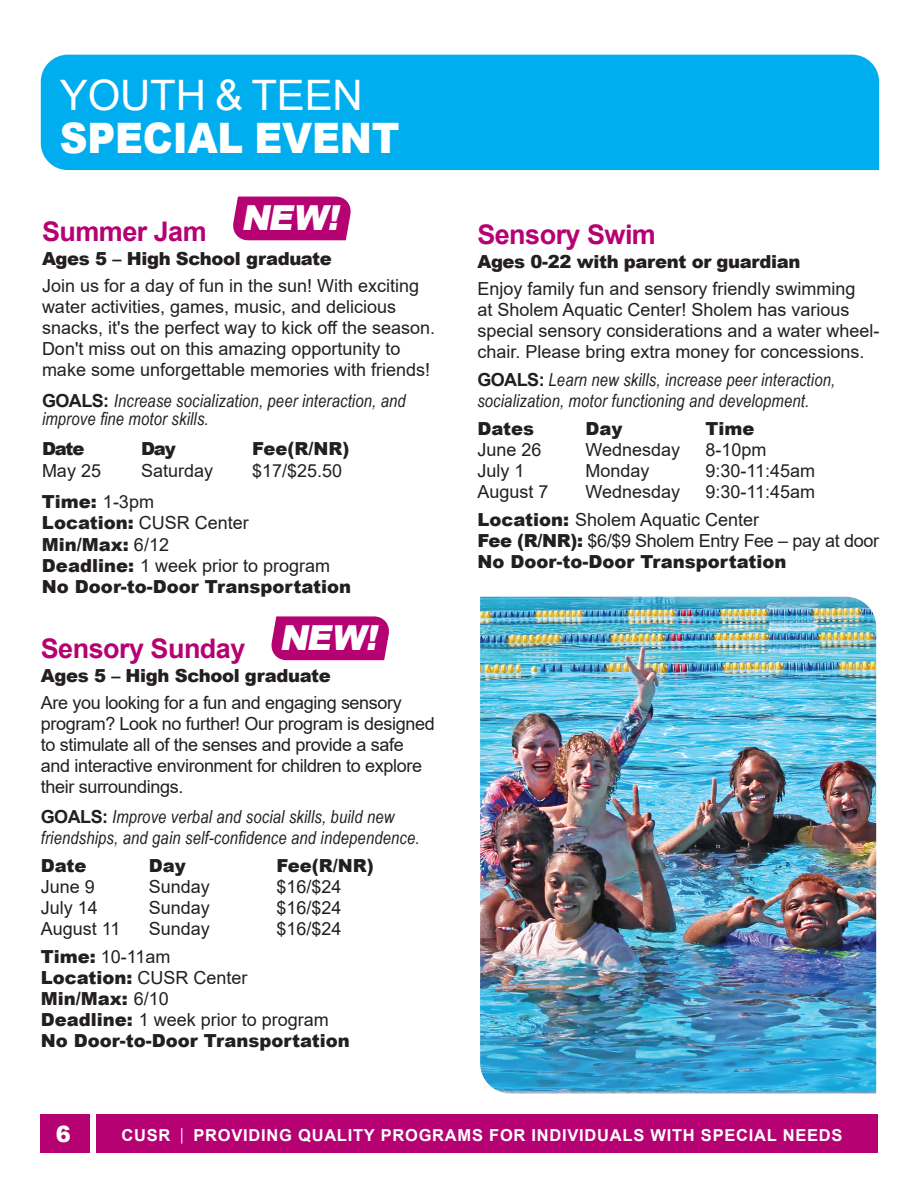
<style>
.page{position:relative;width:918px;height:1188px;background:#fff}
.page>*{position:absolute;margin:0;border:0;box-sizing:border-box;transform-origin:0 0}
.t1{font:900 42px/43.5px "Arial";letter-spacing:-.005em;color:#fff;scale:.92 1}
.Program_Title{font:italic 900 34.5px "Arial";color:#fff}
.Program_Description{font:700 27px "Arial";letter-spacing:-.02em;color:#b60172}
.Program_Description-2{font:900 22.5px "Arial";color:#fff}
.Program_Description-3{font:18px/21px "Arial";color:#231f20}
.Program_Description-4{font:italic 18px/21px "Arial Narrow";letter-spacing:.01em;color:#231f20}
.Program_Description-5{font:900 18px/21.5px "Arial";color:#231f20}
.Program_Description-6{font:18px/21px "Arial";letter-spacing:-.02em;color:#231f20}
.Program_Description-7{font:900 18px "Arial";letter-spacing:-.02em;color:#231f20}
.Program_Description-8{font:700 16.5px "Arial";letter-spacing:.045em;color:#fff}
.s1{font-weight:400}
.s2{font-family:"Arial";font-weight:700;font-style:normal}
.s3{font-weight:900}
.s4{font-family:"Arial Narrow";font-weight:400}
</style>
<div class="page">
<div style="left:96px;top:1115px;width:782px;height:38px;background:#b60172"></div>
<div style="left:40px;top:1115px;width:50px;height:38px;background:#b60172"></div>
<div style="left:41px;top:55px;width:838px;height:115px;background:#00aeef"></div>
<svg style="left:271px;top:616px;width:118px;height:44px;background:#ba0f79"></svg>
<div style="left:233px;top:197px;width:118px;height:43px;background:#b60172"></div>
<img style="left:480px;top:597px;width:396px;height:497px">
<p class="t1" style="left:60px;top:72px;width:371px"><span class="s1">YOUTH &amp; TEEN<br></span>SPECIAL EVENT</p>
<p class="Program_Title" style="left:241px;top:193px;width:108px">NEW!</p>
<p class="Program_Description" style="left:42px;top:212px;width:166px">Summer Jam</p>
<p class="Program_Description-7" style="left:42px;top:246px;width:291px">Ages 5 – High School graduate</p>
<p class="Program_Description-3" style="left:42px;top:275px;width:395px">Join us for a day of fun in the sun! With exciting water activities, games, music, and delicious snacks, it's the perfect way to kick off the season.<br>Don't miss out on this amazing opportunity to make some unforgettable memories with friends!</p>
<p class="Program_Description-4" style="left:42px;top:391px;width:365px;line-height:18px"><span class="s2">GOALS:</span> Increase socialization, peer interaction, and improve fine motor skills.</p>
<p class="Program_Description-5" style="left:42px;top:438px;width:44px">Date</p>
<p class="Program_Description-5" style="left:141px;top:438px;width:36px">Day</p>
<p class="Program_Description-5" style="left:252px;top:438px;width:99px">Fee(R/NR)</p>
<p class="Program_Description-3" style="left:42px;top:460px;width:61px">May 25</p>
<p class="Program_Description-3" style="left:141px;top:460px;width:74px">Saturday</p>
<p class="Program_Description-3" style="left:252px;top:460px;width:92px">$17/$25.50</p>
<p class="Program_Description-5" style="left:42px;top:490px;width:311px">Time: <span class="s1">1-3pm<br></span>Location: <span class="s1">CUSR Center<br></span>Min/Max: <span class="s1">6/12<br></span>Deadline: <span class="s1">1 week prior to program<br></span>No Door-to-Door Transportation</p>
<p class="Program_Title" style="left:279px;top:613px;width:108px">NEW!</p>
<p class="Program_Description" style="left:41px;top:629px;width:206px">Sensory Sunday</p>
<p class="Program_Description-7" style="left:41px;top:663px;width:291px">Ages 5 – High School graduate</p>
<p class="Program_Description-6" style="left:41px;top:692px;width:395px">Are you looking for a fun and engaging sensory program? Look no further! Our program is designed to stimulate all of the senses and provide a safe and interactive environment for children to explore their surroundings.</p>
<p class="Program_Description-4" style="left:41px;top:806px;width:380px"><span class="s2">GOALS:</span> Improve verbal and social skills, build new friendships, and gain self-confidence and independence.</p>
<p class="Program_Description-5" style="left:41px;top:854px;width:47px">Date</p>
<p class="Program_Description-5" style="left:149px;top:854px;width:39px">Day</p>
<p class="Program_Description-5" style="left:276px;top:854px;width:99px">Fee(R/NR)</p>
<p class="Program_Description-3" style="left:41px;top:876px;width:56px">June 9</p>
<p class="Program_Description-3" style="left:149px;top:876px;width:63px">Sunday</p>
<p class="Program_Description-3" style="left:276px;top:876px;width:67px">$16/$24</p>
<p class="Program_Description-3" style="left:41px;top:897px;width:59px">July 14</p>
<p class="Program_Description-3" style="left:149px;top:897px;width:63px">Sunday</p>
<p class="Program_Description-3" style="left:276px;top:897px;width:67px">$16/$24</p>
<p class="Program_Description-3" style="left:41px;top:918px;width:81px">August 11</p>
<p class="Program_Description-3" style="left:149px;top:918px;width:63px">Sunday</p>
<p class="Program_Description-3" style="left:276px;top:918px;width:67px">$16/$24</p>
<p class="Program_Description-3" style="left:41px;top:946px;width:131px"><span class="s3">Time:</span> 10-11am</p>
<p class="Program_Description-3" style="left:41px;top:967px;width:208px"><span class="s3">Location:</span> CUSR Center</p>
<p class="Program_Description-5" style="left:41px;top:987px;width:130px">Min/Max: <span class="s1">6/10</span></p>
<p class="Program_Description-3" style="left:41px;top:1009px;width:290px"><span class="s3">Deadline:</span> 1 week prior to program</p>
<p class="Program_Description-5" style="left:41px;top:1029px;width:311px">No Door-to-Door Transportation</p>
<p class="Program_Description" style="left:477px;top:216px;width:180px">Sensory Swim</p>
<p class="Program_Description-7" style="left:477px;top:249px;width:325px">Ages 0-22 with parent or guardian</p>
<p class="Program_Description-3" style="left:477px;top:278px;width:404px">Enjoy family fun and sensory friendly swimming<br>at Sholem Aquatic Center! Sholem has various special sensory considerations and a water wheel&shy;chair. Please bring extra money for concessions.</p>
<p class="Program_Description-4" style="left:477px;top:369px;width:359px"><span class="s2">GOALS:</span> Learn new skills, increase peer interaction, socialization, motor functioning and development.</p>
<p class="Program_Description-5" style="left:477px;top:417px;width:58px">Dates</p>
<p class="Program_Description-5" style="left:585px;top:417px;width:39px">Day</p>
<p class="Program_Description-5" style="left:705px;top:417px;width:50px">Time</p>
<p class="Program_Description-3" style="left:477px;top:439px;width:66px">June 26</p>
<p class="Program_Description-3" style="left:585px;top:439px;width:96px">Wednesday</p>
<p class="Program_Description-3" style="left:705px;top:439px;width:63px">8-10pm</p>
<p class="Program_Description-3" style="left:477px;top:460px;width:49px">July 1</p>
<p class="Program_Description-3" style="left:585px;top:460px;width:66px">Monday</p>
<p class="Program_Description-3" style="left:705px;top:460px;width:111px">9:30-11:45am</p>
<p class="Program_Description-3" style="left:477px;top:481px;width:73px">August 7</p>
<p class="Program_Description-3" style="left:585px;top:481px;width:96px">Wednesday</p>
<p class="Program_Description-3" style="left:705px;top:481px;width:111px">9:30-11:45am</p>
<p class="Program_Description-3" style="left:477px;top:509px;width:283px"><span class="s3">Location:</span> Sholem Aquatic Center</p>
<p class="Program_Description-5" style="left:477px;top:529px;width:403px;line-height:21px">Fee (R/NR): <span class="s1">$6/$9 Sholem Entry Fee – pay at door<br></span>No Door-to-Door Transportation</p>
<p class="Program_Description-2" style="left:56px;top:1118px;width:17px">6</p>
<p class="Program_Description-8" style="left:122px;top:1124px;width:722px">CUSR <span class="s4">|</span> PROVIDING QUALITY PROGRAMS FOR INDIVIDUALS WITH SPECIAL NEEDS</p>
</div>
